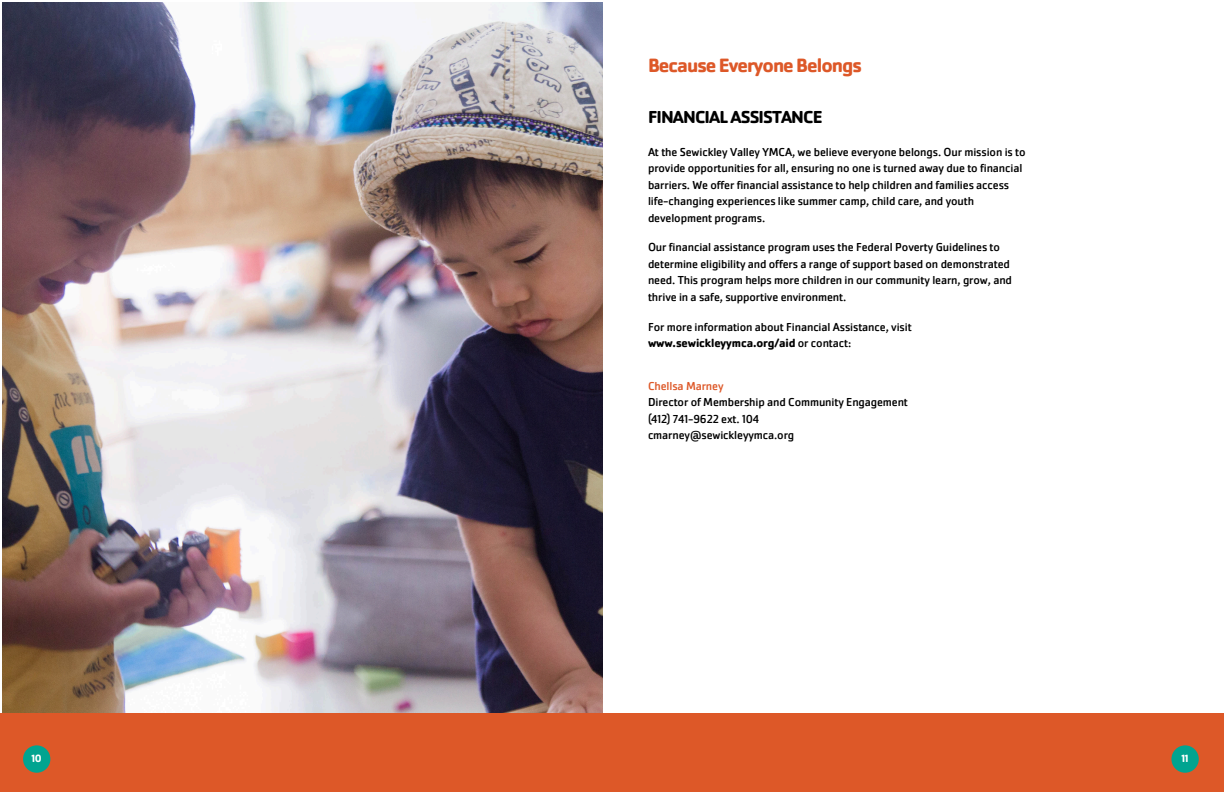
<style>
.page{position:relative;width:1224px;height:792px;background:#fff}
.page>*{position:absolute;margin:0;border:0;box-sizing:border-box;transform-origin:0 0}
.t1{font:700 20px "Cachet Pro";letter-spacing:-.05em;color:#dd5828}
.t2{font:700 18px "Cachet Pro";letter-spacing:-.05em;color:#000}
.t3{font:12px/16.5px "Cachet Pro";letter-spacing:-.01em;color:#000}
.t4{font:12px "Cachet Pro";letter-spacing:-.01em;color:#dd5828}
.t5{font:700 11px "Cachet Pro";color:#fff}
.s1{font-weight:700}
</style>
<div class="page">
<img style="left:3px;top:2px;width:599px;height:711px">
<div style="left:0;top:713px;width:1224px;height:79px;background:#dd5828"></div>
<div style="left:23px;top:745px;width:27px;height:28px;background:#01a490;border-radius:50%"></div>
<div style="left:1171px;top:745px;width:28px;height:28px;background:#01a490;border-radius:50%"></div>
<p class="t1" style="left:648px;top:53px;width:215px">Because Everyone Belongs</p>
<p class="t2" style="left:648px;top:106px;width:176px">FINANCIAL ASSISTANCE</p>
<p class="t3" style="left:648px;top:143px;width:379px">At the Sewickley Valley YMCA, we believe everyone belongs. Our mission is to provide opportunities for all, ensuring no one is turned away due to financial barriers. We offer financial assistance to help children and families access life-changing experiences like summer camp, child care, and youth development programs.</p>
<p class="t3" style="left:648px;top:239px;width:366px">Our financial assistance program uses the Federal Poverty Guidelines to determine eligibility and offers a range of support based on demonstrated need. This program helps more children in our community learn, grow, and thrive in a safe, supportive environment.</p>
<p class="t3" style="left:648px;top:318px;width:265px">For more information about Financial Assistance, visit <span class="s1">www.sewickleyymca.org/aid</span> or contact:</p>
<p class="t4" style="left:648px;top:378px;width:77px">Chellsa Marney</p>
<p class="t3" style="left:648px;top:394px;width:262px">Director of Membership and Community Engagement</p>
<p class="t3" style="left:648px;top:410px;width:113px">(412) 741-9622 ext. 104</p>
<p class="t3" style="left:648px;top:427px;width:148px">cmarney@sewickleyymca.org</p>
<h1 class="t5" style="left:32px;top:751px;width:12px">10</h1>
<h2 class="t5" style="left:1182px;top:751px;width:9px">11</h2>
</div>
